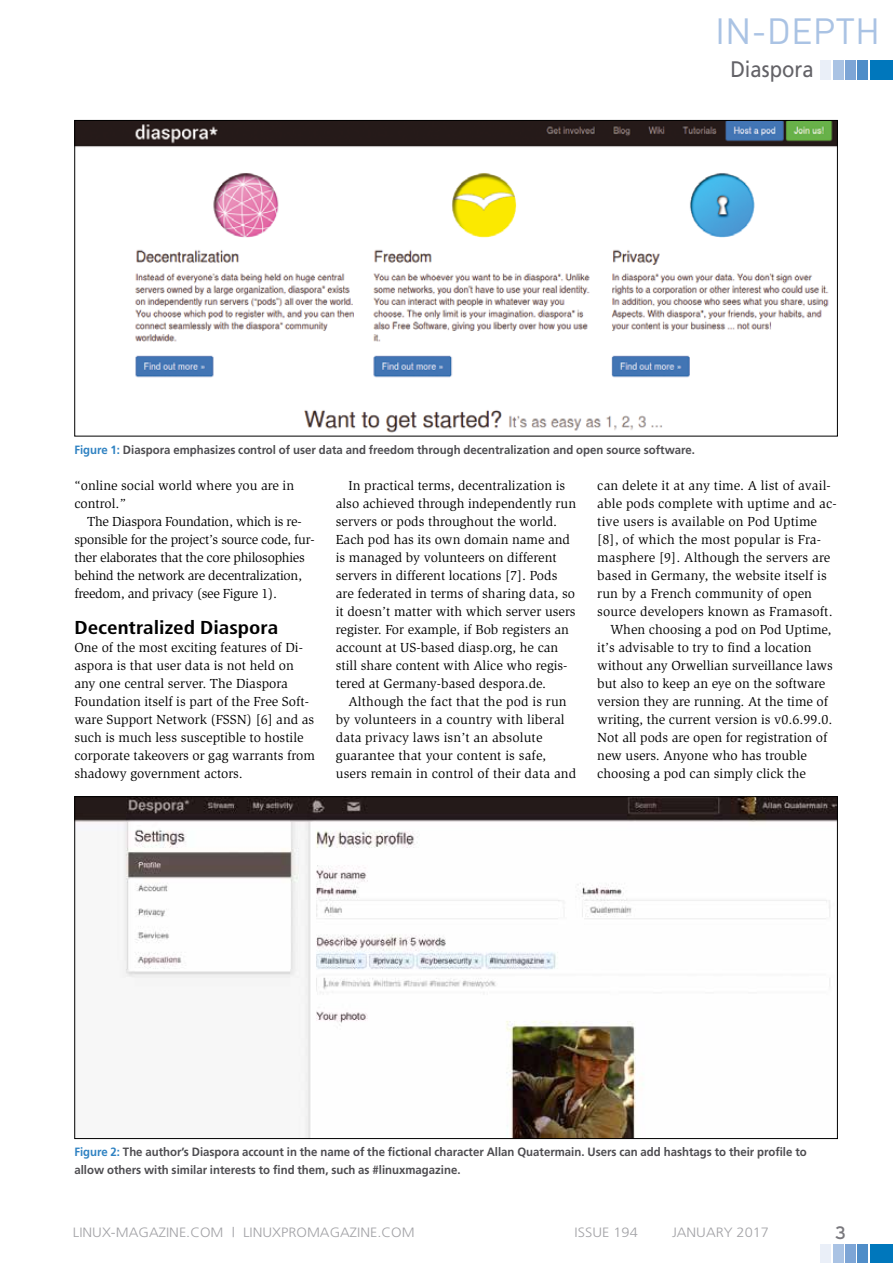
<style>
.page{position:relative;width:893px;height:1263px;background:#fff}
.page>*{position:absolute;margin:0;border:0;box-sizing:border-box;transform-origin:0 0}
.t1{font:36px "DIN";color:#aac3e4}
.t2{font:22.5px "Frutiger";color:#636267;scale:.9 1}
.t3{font:700 condensed 18.75px "Frutiger";color:#000;scale:1.13 1}
.t4{font:18px "Interstate";color:#79787d}
.t5{font:13.5px/18px "Slimbach";color:#000}
.t6{font:13.5px/18px "Slimbach";letter-spacing:-.02em;color:#000}
.t7{font:300 13.5px "Frutiger";color:#a3a3a7;scale:1.08 1}
.t8{font:700 12px/18px "Frutiger";color:#4e4d51;scale:.95 1}
.s1{color:#2f82c2}
</style>
<div class="page">
<img style="left:76px;top:122px;width:760px;height:311px">
<img style="left:76px;top:798px;width:760px;height:339px">
<div style="left:870px;top:61px;width:23px;height:19px;background:#0077bc"></div>
<div style="left:845px;top:61px;width:10px;height:19px;background:#7da5d6"></div>
<div style="left:820px;top:61px;width:10px;height:19px;background:#eaeff8"></div>
<div style="left:858px;top:61px;width:10px;height:19px;background:#4f8dc8"></div>
<div style="left:833px;top:61px;width:10px;height:19px;background:#aac3e4"></div>
<div style="left:870px;top:1244px;width:23px;height:19px;background:#0077bc"></div>
<div style="left:845px;top:1244px;width:10px;height:19px;background:#7da5d6"></div>
<div style="left:820px;top:1244px;width:10px;height:19px;background:#eaeff8"></div>
<div style="left:858px;top:1244px;width:10px;height:19px;background:#4f8dc8"></div>
<div style="left:833px;top:1244px;width:10px;height:19px;background:#aac3e4"></div>
<h1 class="t1" style="left:715px;top:9px;width:167px">IN-DEPTH</h1>
<h2 class="t2" style="left:730px;top:56px;width:94px">Diaspora</h2>
<p class="t8" style="left:74px;top:441px;width:655px"><span class="s1">Figure 1:</span> Diaspora emphasizes control of user data and freedom through decentralization and open source software.</p>
<p class="t5" style="left:74px;top:477px;width:221px">“online social world where you are in control.”</p>
<p class="t6" style="left:74px;top:513px;width:242px;text-indent:13px">The Diaspora Foundation, which is re&shy;sponsible for the project’s source code, fur&shy;ther elaborates that the core philosophies behind the network are decentralization, freedom, and privacy (see Figure 1).</p>
<h3 class="t3" style="left:74px;top:617px;width:182px">Decentralized Diaspora</h3>
<p class="t5" style="left:74px;top:639px;width:242px">One of the most exciting features of Di&shy;aspora is that user data is not held on any one central server. The Diaspora Foundation itself is part of the Free Soft&shy;ware Support Network (FSSN) [6] and as such is much less susceptible to hostile corporate takeovers or gag warrants from shadowy government actors.</p>
<p class="t5" style="left:336px;top:477px;width:242px;text-indent:13px">In practical terms, decentralization is also achieved through independently run servers or pods throughout the world.<br>Each pod has its own domain name and is managed by volunteers on different servers in different locations [7]. Pods are federated in terms of sharing data, so it doesn’t matter with which server users register. For example, if Bob registers an account at US-based diasp.org, he can still share content with Alice who regis&shy;tered at Germany-based despora.de.</p>
<p class="t5" style="left:336px;top:693px;width:242px;text-indent:13px">Although the fact that the pod is run by volunteers in a country with liberal data privacy laws isn’t an absolute guarantee that your content is safe, users remain in control of their data and</p>
<p class="t5" style="left:597px;top:477px;width:235px">can delete it at any time. A list of avail-</p>
<p class="t5" style="left:597px;top:495px;width:241px">able pods complete with uptime and ac-</p>
<p class="t5" style="left:597px;top:513px;width:221px">tive users is available on Pod Uptime</p>
<p class="t5" style="left:597px;top:531px;width:225px">[8], of which the most popular is Fra-</p>
<p class="t5" style="left:597px;top:549px;width:235px">masphere [9]. Although the servers are</p>
<p class="t5" style="left:597px;top:567px;width:231px">based in Germany, the website itself is</p>
<p class="t5" style="left:597px;top:585px;width:216px">run by a French community of open</p>
<p class="t5" style="left:597px;top:603px;width:237px">source developers known as Framasoft.</p>
<p class="t5" style="left:610px;top:621px;width:223px">When choosing a pod on Pod Uptime,</p>
<p class="t5" style="left:597px;top:639px;width:216px">it’s advisable to try to find a location</p>
<p class="t5" style="left:597px;top:657px;width:237px">without any Orwellian surveillance laws</p>
<p class="t5" style="left:597px;top:675px;width:230px">but also to keep an eye on the software</p>
<p class="t5" style="left:597px;top:693px;width:232px">version they are running. At the time of</p>
<p class="t5" style="left:597px;top:711px;width:237px">writing, the current version is v0.6.99.0.</p>
<p class="t5" style="left:597px;top:729px;width:231px">Not all pods are open for registration of</p>
<p class="t5" style="left:597px;top:747px;width:211px">new users. Anyone who has trouble</p>
<p class="t5" style="left:597px;top:765px;width:210px">choosing a pod can simply click the</p>
<p class="t8" style="left:74px;top:1143px;width:772px"><span class="s1">Figure 2:</span> The author’s Diaspora account in the name of the fictional character Allan Quatermain. Users can add hashtags to their profile to allow others with similar interests to find them, such as #linuxmagazine.</p>
<p class="t7" style="left:73px;top:1224px;width:318px">LINUX-MAGAZINE.COM | LINUXPROMAGAZINE.COM</p>
<p class="t7" style="left:575px;top:1224px;width:60px">ISSUE 194</p>
<p class="t7" style="left:672px;top:1224px;width:91px">JANUARY 2017</p>
<h3 class="t4" style="left:835px;top:1222px;width:13px">3</h3>
</div>
